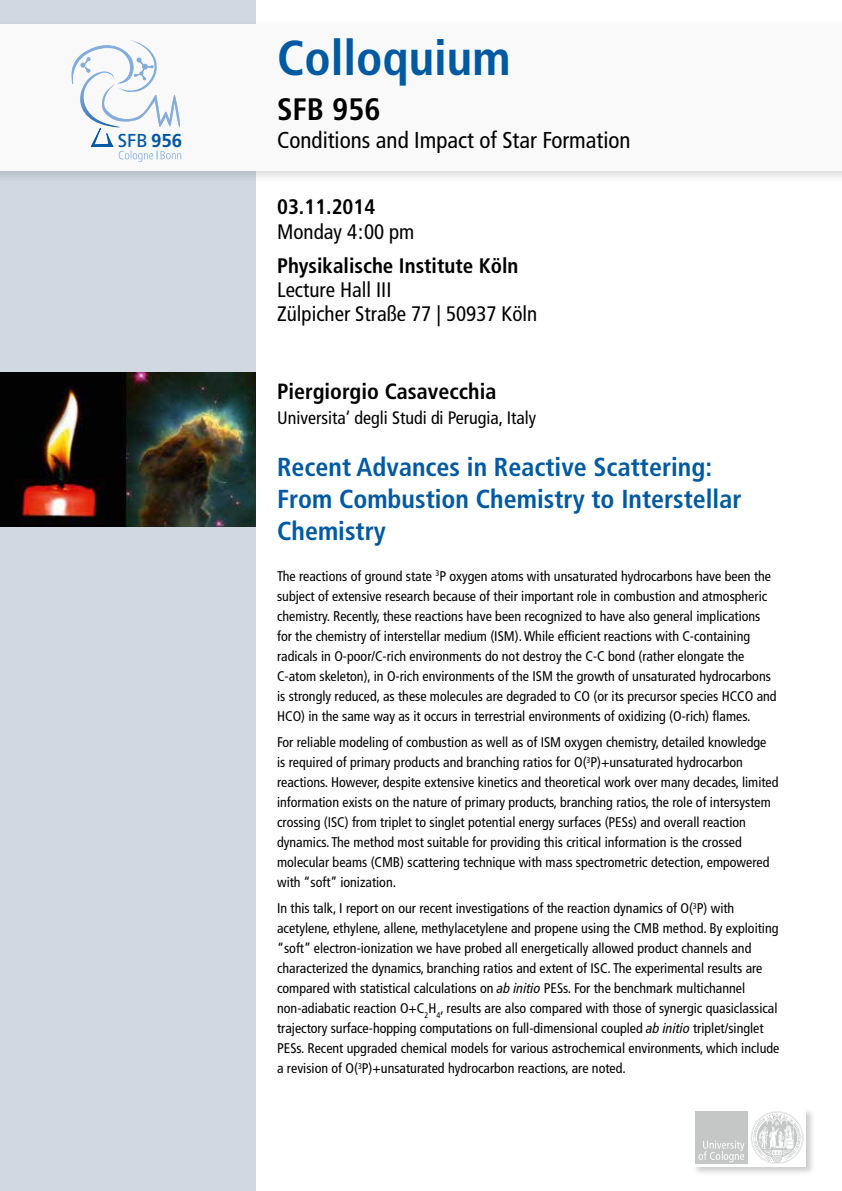
<style>
.page{position:relative;width:842px;height:1191px;background:#fff}
.page>*{position:absolute;margin:0;border:0;box-sizing:border-box;transform-origin:0 0}
.t1{font:700 condensed 49px "Frutiger LT";color:#005aa1}
.t2{font:700 condensed 31px "Frutiger LT";color:#000}
.t3{font:700 condensed 26px/32px "Frutiger LT";color:#005aa1}
.t4{font:condensed 23px "Frutiger LT";color:#000}
.t5{font:700 condensed 22px "Frutiger LT";color:#000}
.t6{font:condensed 21px/24px "Frutiger LT";color:#000}
.t7{font:700 condensed 21px "Frutiger LT";color:#000}
.t8{font:18.7px "Frutiger LT";color:#0057a3}
.t9{font:condensed 18px "Frutiger LT";color:#000}
.t10{font:condensed 14px/20px "Frutiger LT";color:#000}
.s1{font-weight:700}
.s2{font-family:"Frutiger LT Com";font-style:italic}
</style>
<div class="page">
<div style="left:0;top:0;width:256px;height:1191px;background:#d0d8e1"></div>
<img style="left:0;top:372px;width:256px;height:154px">
<div style="left:0;top:19px;width:842px;height:164px;background:#000;opacity:.15"></div>
<div style="left:0;top:24px;width:842px;height:146px;background:#f9f9fa"></div>
<div style="left:692px;top:1107px;width:123px;height:68px;background:#000;opacity:.2"></div>
<div style="left:693px;top:1108px;width:113px;height:58px;background:#fff"></div>
<div style="left:696px;top:1111px;width:52px;height:53px;background:#c5c6c6"></div>
<svg style="left:751px;top:1111px;width:52px;height:53px"></svg>
<svg style="left:698px;top:1140px;width:46px;height:22px"></svg>
<svg style="left:71px;top:40px;width:110px;height:122px"></svg>
<h3 class="t8" style="left:118px;top:129px;width:66px">SFB <span class="s1">956</span></h3>
<h1 class="t1" style="left:277px;top:29px;width:235px">Colloquium</h1>
<h2 class="t2" style="left:277px;top:90px;width:105px">SFB 956</h2>
<h3 class="t4" style="left:277px;top:126px;width:355px">Conditions and Impact of Star Formation</h3>
<h3 class="t7" style="left:277px;top:194px;width:100px">03.11.2014</h3>
<h3 class="t6" style="left:277px;top:220px;width:139px">Monday 4:00 pm</h3>
<h3 class="t7" style="left:277px;top:253px;width:243px">Physikalische Institute Köln</h3>
<h3 class="t6" style="left:277px;top:278px;width:262px">Lecture Hall III<br>Zülpicher Straße 77 | 50937 Köln</h3>
<h3 class="t5" style="left:277px;top:378px;width:221px">Piergiorgio Casavecchia</h3>
<p class="t9" style="left:277px;top:407px;width:261px">Universita‘ degli Studi di Perugia, Italy</p>
<h3 class="t3" style="left:277px;top:451px;width:466px">Recent Advances in Reactive Scattering:<br>From Combustion Chemistry to Interstellar<br>Chemistry</h3>
<p class="t10" style="left:277px;top:566px;width:501px">The reactions of ground state <sup>3</sup>P oxygen atoms with unsaturated hydrocarbons have been the subject of extensive research because of their important role in combustion and atmospheric chemistry. Recently, these reactions have been recognized to have also general implications for the chemistry of interstellar medium (ISM). While efficient reactions with C-containing radicals in O-poor/C-rich environments do not destroy the C-C bond (rather elongate the C-atom skeleton), in O-rich environments of the ISM the growth of unsaturated hydrocarbons is strongly reduced, as these molecules are degraded to CO (or its precursor species HCCO and HCO) in the same way as it occurs in terrestrial environments of oxidizing (O-rich) flames.</p>
<p class="t10" style="left:277px;top:732px;width:503px">For reliable modeling of combustion as well as of ISM oxygen chemistry, detailed knowledge<br>is required of primary products and branching ratios for O(<sup>3</sup>P)+unsaturated hydrocarbon reactions. However, despite extensive kinetics and theoretical work over many decades, limited information exists on the nature of primary products, branching ratios, the role of intersystem crossing (ISC) from triplet to singlet potential energy surfaces (PESs) and overall reaction dynamics. The method most suitable for providing this critical information is the crossed molecular beams (CMB) scattering technique with mass spectrometric detection, empowered with “soft” ionization.</p>
<p class="t10" style="left:277px;top:898px;width:504px">In this talk, I report on our recent investigations of the reaction dynamics of O(<sup>3</sup>P) with acetylene, ethylene, allene, methylacetylene and propene using the CMB method. By exploiting “soft” electron-ionization we have probed all energetically allowed product channels and characterized the dynamics, branching ratios and extent of ISC. The experimental results are compared with statistical calculations on <span class="s2">ab initio</span> PESs. For the benchmark multichannel non-adiabatic reaction O+C<sub>2</sub>H<sub>4</sub>, results are also compared with those of synergic quasiclassical trajectory surface-hopping computations on full-dimensional coupled <span class="s2">ab initio</span> triplet/singlet PESs. Recent upgraded chemical models for various astrochemical environments, which include a revision of O(<sup>3</sup>P)+unsaturated hydrocarbon reactions, are noted.</p>
</div>
